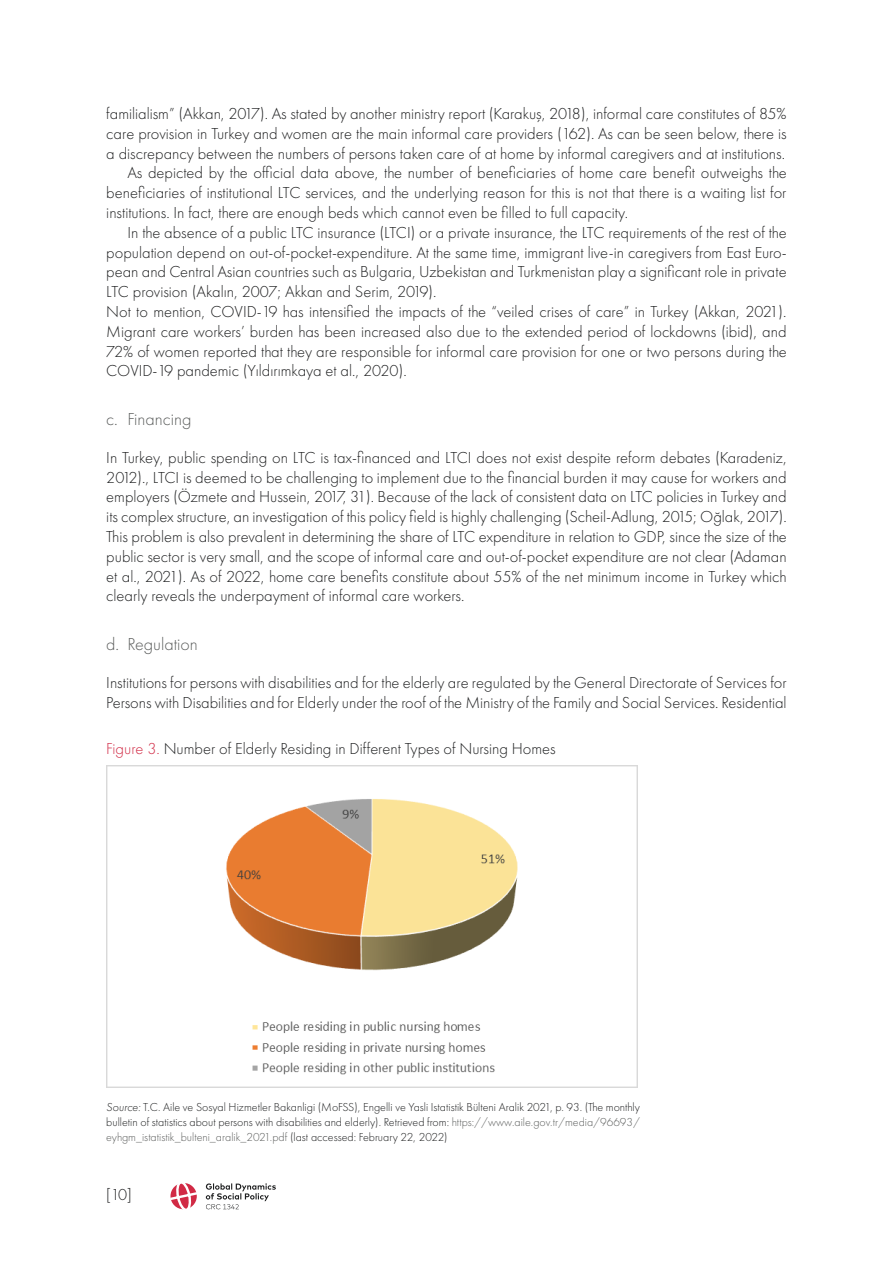
<style>
.page{position:relative;width:893px;height:1263px;background:#fff}
.page>*{position:absolute;margin:0;border:0;box-sizing:border-box;transform-origin:0 0}
.t1{font:300 18px "Futura PT";color:#5b5d5c}
.t2{font:300 16.5px/19.8px "Futura PT";color:#1d1e1f;text-align:justify}
.t3{font:300 12px/15px "Futura PT";color:#1d1e1f;text-align:justify}
.s1{color:#d12a45}
.s2{font-style:italic}
.s3{color:#5b5d5c}
</style>
<div class="page">
<svg style="left:206px;top:1183px;width:70px;height:26px"></svg>
<svg style="left:170px;top:1183px;width:27px;height:27px"></svg>
<img style="left:106px;top:765px;width:531px;height:322px">
<p class="t2" style="left:106px;top:104px;width:682px">familialism” (Akkan, 2017). As stated by another ministry report (Karakuş, 2018), informal care constitutes of 85%</p>
<p class="t2" style="left:106px;top:123px;width:682px">care provision in Turkey and women are the main informal care providers (162). As can be seen below, there is</p>
<p class="t2" style="left:106px;top:143px;width:680px">a discrepancy between the numbers of persons taken care of at home by informal caregivers and at institutions.</p>
<p class="t2" style="left:128px;top:163px;width:661px">As depicted by the official data above, the number of beneficiaries of home care benefit outweighs the</p>
<p class="t2" style="left:106px;top:183px;width:682px">beneficiaries of institutional LTC services, and the underlying reason for this is not that there is a waiting list for</p>
<p class="t2" style="left:106px;top:203px;width:523px">institutions. In fact, there are enough beds which cannot even be filled to full capacity.</p>
<p class="t2" style="left:128px;top:222px;width:661px">In the absence of a public LTC insurance (LTCI) or a private insurance, the LTC requirements of the rest of the</p>
<p class="t2" style="left:106px;top:242px;width:682px">population depend on out-of-pocket-expenditure. At the same time, immigrant live-in caregivers from East Euro-</p>
<p class="t2" style="left:106px;top:262px;width:682px">pean and Central Asian countries such as Bulgaria, Uzbekistan and Turkmenistan play a significant role in private</p>
<p class="t2" style="left:106px;top:282px;width:332px">LTC provision (Akalın, 2007; Akkan and Serim, 2019).</p>
<p class="t2" style="left:106px;top:302px;width:682px">Not to mention, COVID-19 has intensified the impacts of the “veiled crises of care” in Turkey (Akkan, 2021).</p>
<p class="t2" style="left:106px;top:321px;width:682px">Migrant care workers’ burden has been increased also due to the extended period of lockdowns (ibid), and</p>
<p class="t2" style="left:106px;top:341px;width:682px">72% of women reported that they are responsible for informal care provision for one or two persons during the</p>
<p class="t2" style="left:106px;top:361px;width:302px">COVID-19 pandemic (Yıldırımkaya et al., 2020).</p>
<p class="t1" style="left:106px;top:409px;width:87px">c. Financing</p>
<p class="t2" style="left:106px;top:447px;width:682px">In Turkey, public spending on LTC is tax-financed and LTCI does not exist despite reform debates (Karadeniz, 2012)., LTCI is deemed to be challenging to implement due to the financial burden it may cause for workers and employers (Özmete and Hussein, 2017, 31). Because of the lack of consistent data on LTC policies in Turkey and its complex structure, an investigation of this policy field is highly challenging (Scheil-Adlung, 2015; Oğlak, 2017).<br>This problem is also prevalent in determining the share of LTC expenditure in relation to GDP, since the size of the public sector is very small, and the scope of informal care and out-of-pocket expenditure are not clear (Adaman et al., 2021). As of 2022, home care benefits constitute about 55% of the net minimum income in Turkey which clearly reveals the underpayment of informal care workers.</p>
<p class="t1" style="left:106px;top:634px;width:93px">d. Regulation</p>
<p class="t2" style="left:106px;top:672px;width:682px">Institutions for persons with disabilities and for the elderly are regulated by the General Directorate of Services for<br>Persons with Disabilities and for Elderly under the roof of the Ministry of the Family and Social Services. Residential</p>
<p class="t2" style="left:106px;top:738px;width:451px"><span class="s1">Figure 3.</span> Number of Elderly Residing in Different Types of Nursing Homes</p>
<p class="t3" style="left:106px;top:1100px;width:535px"><span class="s2">Source:</span> T.C. Aile ve Sosyal Hizmetler Bakanligi (MoFSS), Engelli ve Yasli Istatistik Bülteni Aralik 2021, p. 93. (The monthly bulletin of statistics about persons with disabilities and elderly). Retrieved from: <span class="s3">https://www.aile.gov.tr/media/96693/ eyhgm_istatistik_bulteni_aralik_2021.pdf</span> (last accessed: February 22, 2022)</p>
<p class="t2" style="left:106px;top:1184px;width:27px">[10]</p>
</div>
